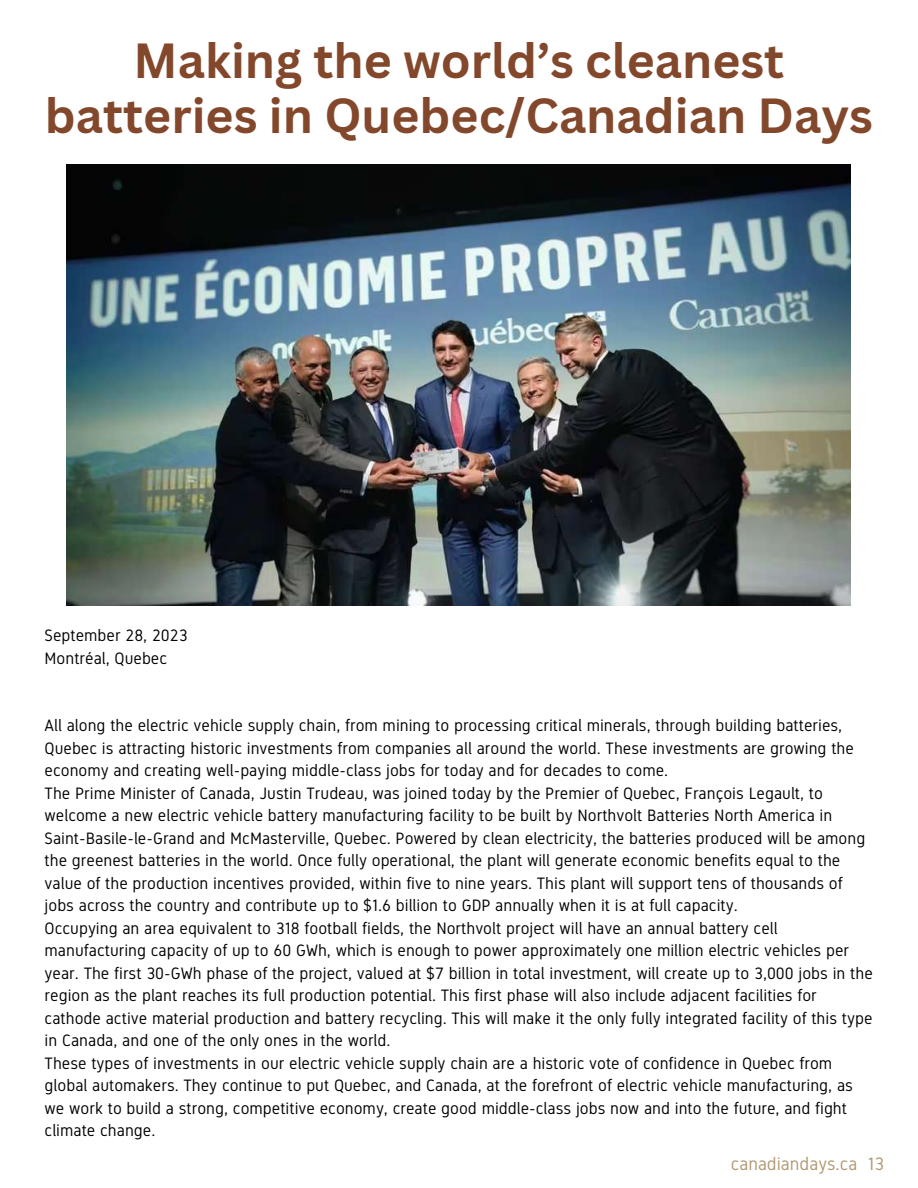
<style>
.page{position:relative;width:918px;height:1188px;background:#fff}
.page>*{position:absolute;margin:0;border:0;box-sizing:border-box;transform-origin:0 0}
.t1{font:700 48px/55.2px "Canva Sans";color:#83482b;text-align:center}
.t2{font:18px "Gidole";color:#b09770}
.t3{font:16.5px/22.5px "Gidole";color:#000}
</style>
<div class="page">
<img style="left:67px;top:164px;width:784px;height:441px">
<h1 class="t1" style="left:45px;top:32px;width:830px">Making the world’s cleanest batteries in Quebec/Canadian Days</h1>
<p class="t3" style="left:45px;top:624px;width:145px">September 28, 2023<br>Montréal, Quebec</p>
<p class="t3" style="left:45px;top:714px;width:830px">All along the electric vehicle supply chain, from mining to processing critical minerals, through building batteries, Quebec is attracting historic investments from companies all around the world. These investments are growing the economy and creating well-paying middle-class jobs for today and for decades to come.<br>The Prime Minister of Canada, Justin Trudeau, was joined today by the Premier of Quebec, François Legault, to welcome a new electric vehicle battery manufacturing facility to be built by Northvolt Batteries North America in Saint-Basile-le-Grand and McMasterville, Quebec. Powered by clean electricity, the batteries produced will be among the greenest batteries in the world. Once fully operational, the plant will generate economic benefits equal to the value of the production incentives provided, within five to nine years. This plant will support tens of thousands of jobs across the country and contribute up to $1.6 billion to GDP annually when it is at full capacity.<br>Occupying an area equivalent to 318 football fields, the Northvolt project will have an annual battery cell manufacturing capacity of up to 60 GWh, which is enough to power approximately one million electric vehicles per year. The first 30-GWh phase of the project, valued at $7 billion in total investment, will create up to 3,000 jobs in the region as the plant reaches its full production potential. This first phase will also include adjacent facilities for cathode active material production and battery recycling. This will make it the only fully integrated facility of this type in Canada, and one of the only ones in the world.<br>These types of investments in our electric vehicle supply chain are a historic vote of confidence in Quebec from global automakers. They continue to put Quebec, and Canada, at the forefront of electric vehicle manufacturing, as we work to build a strong, competitive economy, create good middle-class jobs now and into the future, and fight climate change.</p>
<p class="t2" style="left:731px;top:1153px;width:155px">canadiandays.ca 13</p>
</div>
